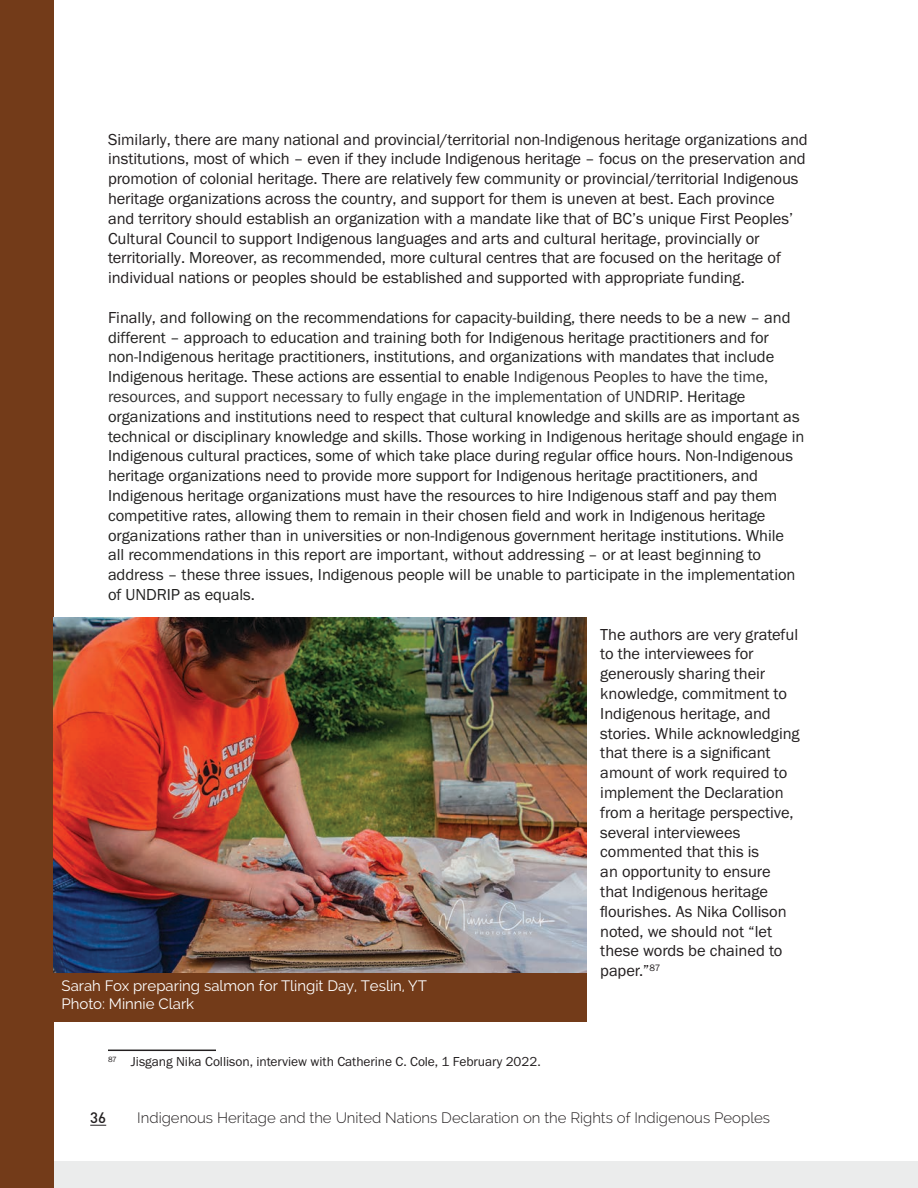
<style>
.page{position:relative;width:918px;height:1188px;background:#fff}
.page>*{position:absolute;margin:0;border:0;box-sizing:border-box;transform-origin:0 0}
.main_body{font:16.5px/19.8px "Franklin Gothic FS";letter-spacing:-.005em;color:#222221}
.main_body-2{font:16.5px/19.8px "Franklin Gothic FS";letter-spacing:-.005em;color:#231f20}
.t1{font:300 15px "Raleway";color:#231f20}
.picture_title_and_na{font:15px "Raleway";color:#fff}
.t2{font:500 15px "DIN Pro";color:#231f20}
.footnote{font:13.5px "Franklin Gothic FS";color:#231f20}
.s1{color:#222221}
.s2{color:#231f20}
.s3{color:#333}
</style>
<div class="page">
<div style="left:0;top:1161px;width:918px;height:27px;background:#ebecec"></div>
<svg style="left:90px;top:1125px;width:16px;height:1px"></svg>
<div style="left:0;top:0;width:53px;height:1188px;background:#733b19"></div>
<hr style="left:108px;top:1050px;width:108px;height:1px;background:#231f20">
<img style="left:53px;top:617px;width:534px;height:356px">
<div style="left:53px;top:973px;width:534px;height:49px;background:#733b19"></div>
<p class="main_body-2" style="left:108px;top:130px;width:701px">Similarly, there are many national and provincial/territorial non-Indigenous heritage organizations and institutions, most of which – even if they include Indigenous heritage – focus on the preservation and promotion of colonial heritage. There are relatively few community or provincial/territorial Indigenous heritage organizations across the country, and support for them is uneven at best. Each province<br>and territory should establish an organization with a mandate like that of BC’s unique First Peoples’ Cultural Council to support Indigenous languages and arts and cultural heritage, provincially or territorially. <span class="s1">Moreover, as recommended,</span> more cultural centres that are focused on the heritage of individual nations or peoples should be established and supported with appropriate funding.</p>
<p class="main_body" style="left:108px;top:308px;width:698px"><span class="s2">Finally,</span> and following on the recommendations for capacity-building, <span class="s2">there needs to be a</span> new – and different – approach to education and training both for Indigenous heritage practitioners and for non-Indigenous heritage practitioners, institutions, and organizations with mandates that include Indigenous heritage. These actions are essential to <span class="s2">enable</span> <span class="s3">Indigenous Peoples to have the time, resources, and support necessary to fully engage in the implementation of UNDRIP.</span> Heritage organizations and institutions need to respect that cultural knowledge and skills are as important as technical or disciplinary knowledge and skills. Those working in Indigenous heritage should engage in Indigenous cultural practices, some of which take place during regular office hours. Non-Indigenous heritage organizations need to provide more support for Indigenous heritage practitioners, and Indigenous heritage organizations must have the resources to hire Indigenous staff and pay them competitive rates, allowing them to remain in their chosen field and work in Indigenous heritage organizations rather than in universities or non-Indigenous government heritage institutions. While all recommendations in this report are important, without addressing – or at least beginning to address – these three issues, Indigenous people will be unable to participate in the implementation of UNDRIP as equals.</p>
<p class="main_body-2" style="left:600px;top:625px;width:201px">The authors are very grateful to the interviewees for generously sharing their knowledge, commitment to<br>Indigenous heritage, and stories. While acknowledging that there is a significant amount of work required to implement the Declaration from a heritage perspective, several interviewees commented that this is<br>an opportunity to ensure that Indigenous heritage flourishes. As Nika Collison noted, we should not “let these words be chained to paper.”<sup>87</sup></p>
<p class="picture_title_and_na" style="left:62px;top:977px;width:367px">Sarah Fox preparing salmon for Tlingit Day, Teslin, YT</p>
<p class="picture_title_and_na" style="left:62px;top:995px;width:134px">Photo: Minnie Clark</p>
<p class="footnote" style="left:108px;top:1055px;width:434px"><sup>87</sup> Jisgang Nika Collison, interview with Catherine C. Cole, 1 February 2022.</p>
<p class="t2" style="left:90px;top:1108px;width:17px">36</p>
<p class="t1" style="left:137px;top:1109px;width:634px">Indigenous Heritage and the United Nations Declaration on the Rights of Indigenous Peoples</p>
</div>
